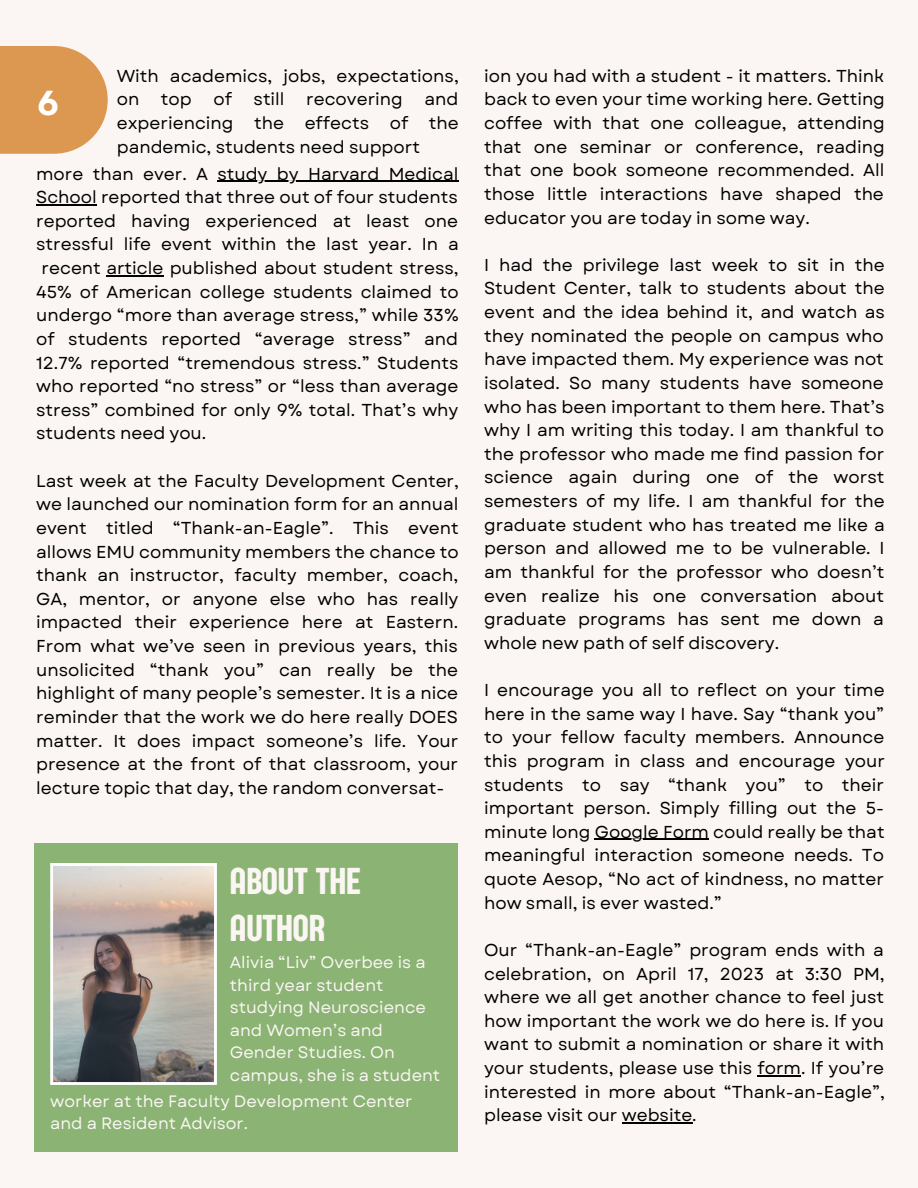
<style>
.page{position:relative;width:918px;height:1188px;background:#fbf6f3}
.page>*{position:absolute;margin:0;border:0;box-sizing:border-box;transform-origin:0 0}
.t1{font:38.7px/47.2px "Sugo Pro Display";color:#fbf6f3}
.t2{font:700 34.65px "Garet";color:#fff}
.t3{font:17.25px/23.7px "Garet";color:#000;text-align:justify}
.t4{font:16.5px/22.5px "Garet";color:#fbf6f3}
</style>
<div class="page">
<div style="left:0;top:46px;width:108px;height:108px;background:#dc9750"></div>
<hr style="left:595px;top:839px;width:114px;height:1px;background:#000">
<hr style="left:758px;top:1075px;width:43px;height:1px;background:#000">
<hr style="left:622px;top:1122px;width:70px;height:2px;background:#000">
<hr style="left:217px;top:181px;width:241px;height:1px;background:#000">
<hr style="left:36px;top:204px;width:61px;height:1px;background:#000">
<hr style="left:106px;top:275px;width:57px;height:1px;background:#000">
<div style="left:35px;top:843px;width:423px;height:308px;background:#8ab374"></div>
<svg style="left:50px;top:863px;width:167px;height:222px;background:#a59d98"></svg>
<h2 class="t2" style="left:37px;top:78px;width:24px">6</h2>
<p class="t3" style="left:117px;top:64px;width:344px">With academics, jobs, expectations, on</p>
<p class="t3" style="left:161px;top:88px;width:32px">top</p>
<p class="t3" style="left:213px;top:88px;width:20px">of</p>
<p class="t3" style="left:254px;top:88px;width:33px">still</p>
<p class="t3" style="left:306px;top:88px;width:98px">recovering</p>
<p class="t3" style="left:117px;top:88px;width:344px;text-indent:308px">and experiencing the effects of the pandemic, students need support</p>
<p class="t3" style="left:36px;top:162px;width:424px">more than ever. A study by Harvard Medical</p>
<p class="t3" style="left:36px;top:185px;width:423px">School reported that three out of four students</p>
<p class="t3" style="left:36px;top:209px;width:424px">reported having experienced at least one</p>
<p class="t3" style="left:36px;top:233px;width:424px">stressful life event within the last year. In a</p>
<p class="t3" style="left:42px;top:256px;width:419px">recent article published about student stress,</p>
<p class="t3" style="left:36px;top:280px;width:424px">45% of American college students claimed to</p>
<p class="t3" style="left:36px;top:304px;width:424px">undergo “more than average stress,” while 33%</p>
<p class="t3" style="left:36px;top:327px;width:423px">of students reported “average stress” and</p>
<p class="t3" style="left:36px;top:351px;width:424px">12.7% reported “tremendous stress.” Students</p>
<p class="t3" style="left:36px;top:374px;width:424px">who reported “no stress” or “less than average</p>
<p class="t3" style="left:36px;top:398px;width:424px">stress” combined for only 9% total. That’s why</p>
<p class="t3" style="left:36px;top:422px;width:172px">students need you.</p>
<p class="t3" style="left:36px;top:469px;width:424px">Last week at the Faculty Development Center, we launched our nomination form for an annual event titled “Thank-an-Eagle”. This event allows EMU community members the chance to thank an instructor, faculty member, coach, GA, mentor, or anyone else who has really impacted their experience here at Eastern.<br>From what we’ve seen in previous years, this unsolicited “thank you” can really be the highlight of many people’s semester. It is a nice reminder that the work we do here really DOES matter. It does impact someone’s life. Your presence at the front of that classroom, your lecture topic that day, the random conversat-</p>
<h1 class="t1" style="left:230px;top:858px;width:132px">ABOUT THE<br>AUTHOR</h1>
<p class="t4" style="left:230px;top:952px;width:212px">Alivia “Liv” Overbee is a third year student studying Neuroscience and Women’s and<br>Gender Studies. On campus, she is a student</p>
<p class="t4" style="left:50px;top:1090px;width:364px">worker at the Faculty Development Center and a Resident Advisor.</p>
<p class="t3" style="left:484px;top:64px;width:402px">ion you had with a student - it matters. Think back to even your time working here. Getting coffee with that one colleague, attending that one seminar or conference, reading that one book someone recommended. All those little interactions have shaped the educator you are today in some way.</p>
<p class="t3" style="left:484px;top:253px;width:402px">I had the privilege last week to sit in the Student Center, talk to students about the event and the idea behind it, and watch as they nominated the people on campus who have impacted them. My experience was not isolated. So many students have someone who has been important to them here. That’s why I am writing this today. I am thankful to the professor who made me find passion for science again during one of the worst semesters of my life. I am thankful for the graduate student who has treated me like a person and allowed me to be vulnerable. I am thankful for the professor who doesn’t even realize his one conversation about graduate programs has sent me down a whole new path of self discovery.</p>
<p class="t3" style="left:484px;top:678px;width:402px">I encourage you all to reflect on your time here in the same way I have. Say “thank you” to your fellow faculty members. Announce this program in class and encourage your students to say “thank you” to their important person. Simply filling out the 5- minute long Google Form could really be that meaningful interaction someone needs. To quote Aesop, “No act of kindness, no matter how small, is ever wasted.”</p>
<p class="t3" style="left:484px;top:938px;width:402px">Our “Thank-an-Eagle” program ends with a celebration, on April 17, 2023 at 3:30 PM, where we all get another chance to feel just how important the work we do here is. If you want to submit a nomination or share it with your students, please use this form. If you’re interested in more about “Thank-an-Eagle”, please visit our website.</p>
</div>
